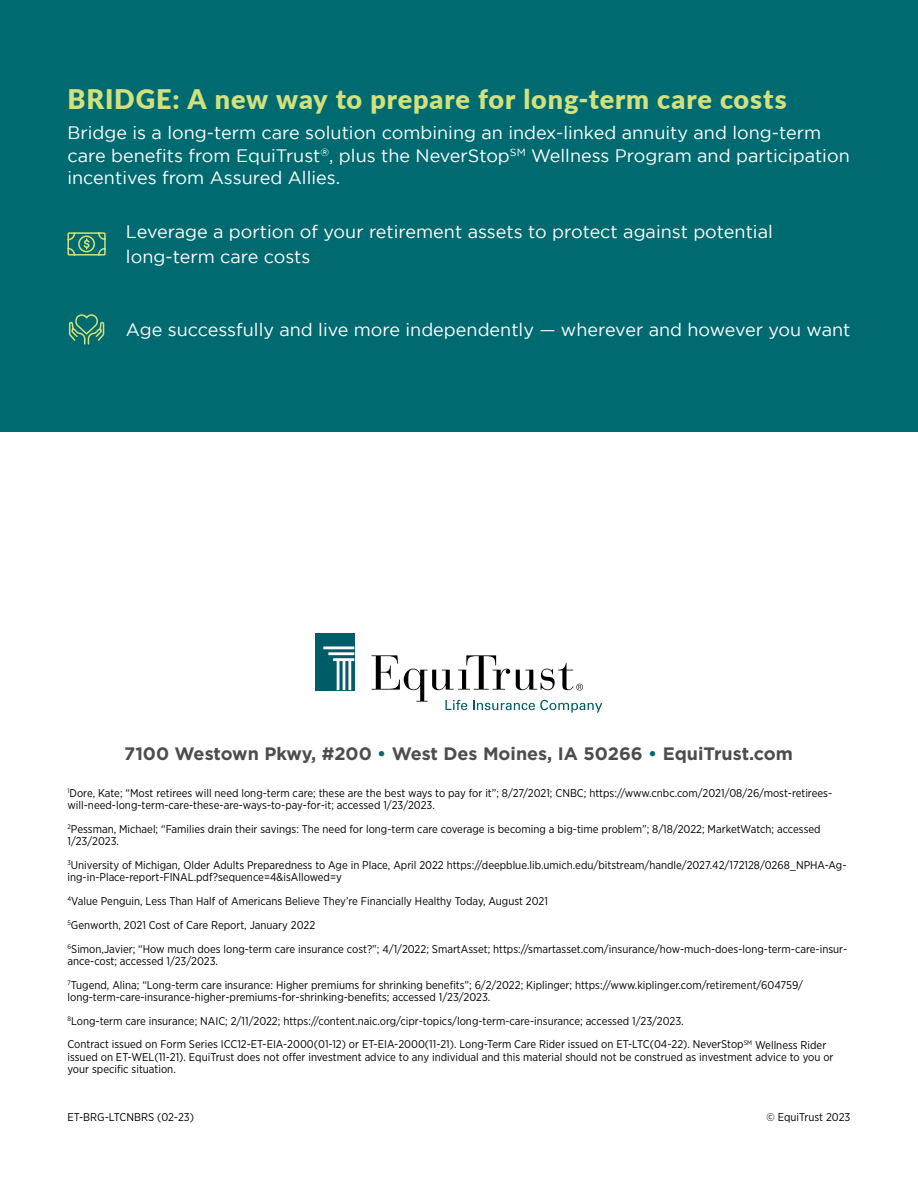
<style>
.page{position:relative;width:918px;height:1188px;background:#fff}
.page>*{position:absolute;margin:0;border:0;box-sizing:border-box;transform-origin:0 0}
.t1{font:900 27px "Lato";letter-spacing:.03em;color:#d1e17d}
.t2{font:18px/22.5px "Gotham";color:#fff}
.t3{font:700 18px "Gotham";color:#4d4d4f}
.t4{font:11.25px/24px "Gotham Narrow";color:#000}
.s1{color:#006a71}
</style>
<div class="page">
<div style="left:0;top:0;width:918px;height:432px;background:#006a71"></div>
<div style="left:315px;top:633px;width:39px;height:57px;background:#005c67"></div>
<svg style="left:372px;top:655px;width:230px;height:58px"></svg>
<svg style="left:323px;top:646px;width:31px;height:44px"></svg>
<svg style="left:68px;top:314px;width:37px;height:31px"></svg>
<svg style="left:67px;top:232px;width:39px;height:24px"></svg>
<h1 class="t1" style="left:68px;top:79px;width:721px">BRIDGE: A new way to prepare for long-term care costs</h1>
<h2 class="t2" style="left:67px;top:121px;width:784px">Bridge is a long-term care solution combining an index-linked annuity and long-term care benefits from EquiTrust<sup>®</sup>, plus the NeverStop<sup>SM</sup> Wellness Program and participation incentives from Assured Allies.</h2>
<h2 class="t2" style="left:126px;top:218px;width:648px;line-height:25.5px">Leverage a portion of your retirement assets to protect against potential long-term care costs</h2>
<h2 class="t2" style="left:126px;top:318px;width:726px">Age successfully and live more independently — wherever and however you want</h2>
<h2 class="t3" style="left:124px;top:743px;width:671px">7100 Westown Pkwy, #200 <span class="s1">•</span> West Des Moines, IA 50266 <span class="s1">•</span> EquiTrust.com</h2>
<p class="t4" style="left:68px;top:786px;width:766px;line-height:12px"><sup>1</sup>Dore, Kate; “Most retirees will need long-term care; these are the best ways to pay for it”; 8/27/2021; CNBC; https://www.cnbc.com/2021/08/26/most-retirees&shy;will-need-long-term-care-these-are-ways-to-pay-for-it; accessed 1/23/2023.</p>
<p class="t4" style="left:68px;top:822px;width:755px;line-height:12px"><sup>2</sup>Pessman, Michael; “Families drain their savings: The need for long-term care coverage is becoming a big-time problem”; 8/18/2022; MarketWatch; accessed<br>1/23/2023.</p>
<p class="t4" style="left:67px;top:858px;width:781px;line-height:12px"><sup>3</sup>University of Michigan, Older Adults Preparedness to Age in Place, April 2022 https://deepblue.lib.umich.edu/bitstream/handle/2027.42/172128/0268_NPHA-Ag&shy;ing-in-Place-report-FINAL.pdf?sequence=4&amp;isAllowed=y</p>
<p class="t4" style="left:68px;top:888px;width:781px"><sup>4</sup>Value Penguin, Less Than Half of Americans Believe They’re Financially Healthy Today, August 2021<br><sup>5</sup>Genworth, 2021 Cost of Care Report, January 2022<br><sup>6</sup>Simon,Javier; “How much does long-term care insurance cost?”; 4/1/2022; SmartAsset; https://smartasset.com/insurance/how-much-does-long-term-care-insur-</p>
<p class="t4" style="left:67px;top:948px;width:737px">ance-cost; accessed 1/23/2023.<br><sup>7</sup>Tugend, Alina; “Long-term care insurance: Higher premiums for shrinking benefits”; 6/2/2022; Kiplinger; https://www.kiplinger.com/retirement/604759/</p>
<p class="t4" style="left:67px;top:984px;width:760px">long-term-care-insurance-higher-premiums-for-shrinking-benefits; accessed 1/23/2023.<br><sup>8</sup>Long-term care insurance; NAIC; 2/11/2022; https://content.naic.org/cipr-topics/long-term-care-insurance; accessed 1/23/2023.<br>Contract issued on Form Series ICC12-ET-EIA-2000(01-12) or ET-EIA-2000(11-21). Long-Term Care Rider issued on ET-LTC(04-22). NeverStop<sup>SM</sup> Wellness Rider</p>
<p class="t4" style="left:67px;top:1050px;width:768px;line-height:12px">issued on ET-WEL(11-21). EquiTrust does not offer investment advice to any individual and this material should not be construed as investment advice to you or your specific situation.</p>
<p class="t4" style="left:68px;top:1105px;width:128px">ET-BRG-LTCNBRS (02-23)</p>
<p class="t4" style="left:767px;top:1105px;width:85px">© EquiTrust 2023</p>
</div>
